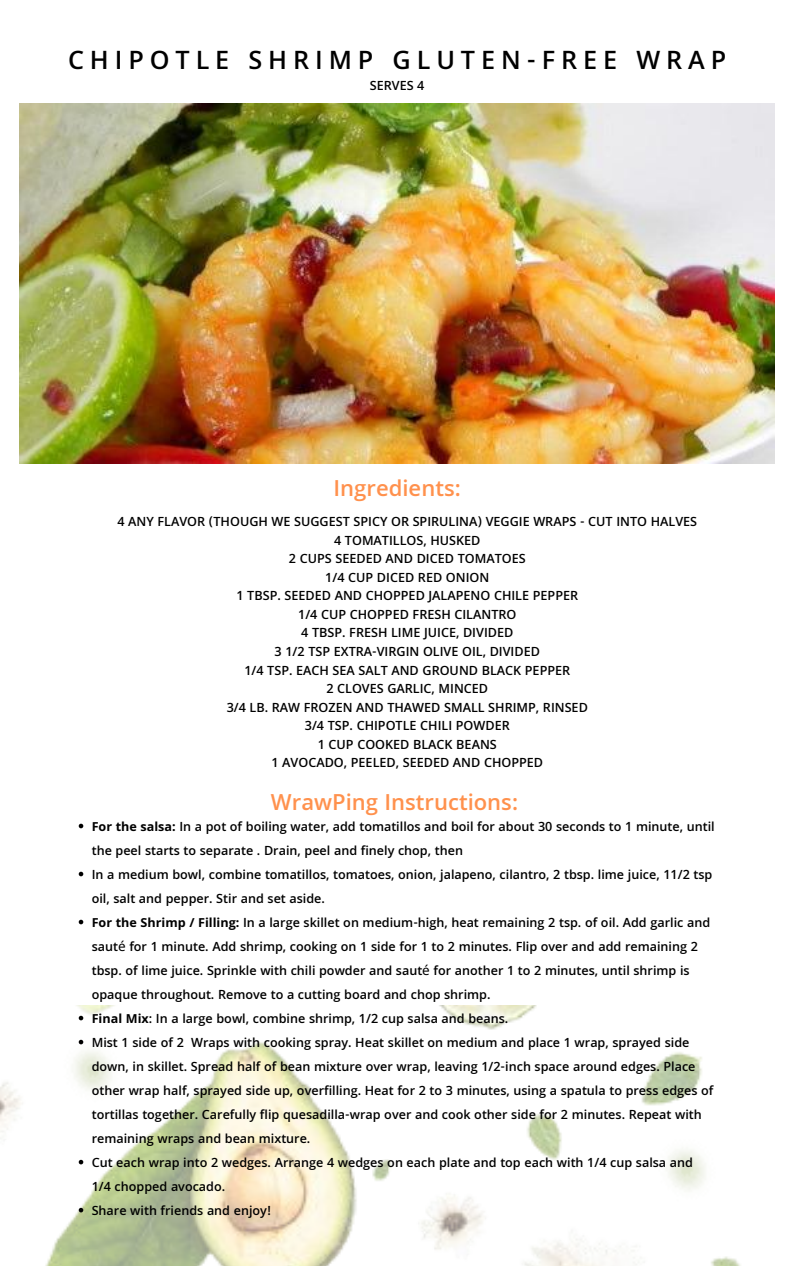
<style>
.page{position:relative;width:794px;height:1266px;background:#fff}
.page>*{position:absolute;margin:0;border:0;box-sizing:border-box;transform-origin:0 0}
.t1{font:600 27px "Khula";letter-spacing:.22em;color:#000}
.t2{font:600 23.62px "Khula";color:#ff914d}
.t3{font:600 13.5px/24px "Khula";color:#000}
.s1{font-weight:700}
.s2{font-family:"Noto Sans";font-weight:400}
</style>
<div class="page">
<img style="left:19px;top:104px;width:755px;height:359px">
<img style="left:0;top:1005px;width:741px;height:261px">
<svg style="left:79px;top:823px;width:4px;height:5px"></svg>
<svg style="left:79px;top:871px;width:4px;height:5px"></svg>
<svg style="left:79px;top:919px;width:4px;height:5px"></svg>
<svg style="left:79px;top:1015px;width:4px;height:5px"></svg>
<svg style="left:79px;top:1039px;width:4px;height:5px"></svg>
<svg style="left:79px;top:1159px;width:4px;height:5px"></svg>
<svg style="left:79px;top:1207px;width:4px;height:5px"></svg>
<h1 class="t1" style="left:68px;top:43px;width:659px">CHIPOTLE SHRIMP GLUTEN-FREE WRAP</h1>
<p class="t3" style="left:369px;top:73px;width:56px">SERVES 4</p>
<h2 class="t2" style="left:333px;top:474px;width:129px">Ingredients:</h2>
<p class="t3" style="left:117px;top:512px;width:581px;line-height:18.6px;text-align:center">4 ANY FLAVOR (THOUGH WE SUGGEST SPICY OR SPIRULINA) VEGGIE WRAPS - CUT INTO HALVES 4 TOMATILLOS, HUSKED<br>2 CUPS SEEDED AND DICED TOMATOES<br>1/4 CUP DICED RED ONION<br>1 TBSP. SEEDED AND CHOPPED JALAPENO CHILE PEPPER<br>1/4 CUP CHOPPED FRESH CILANTRO<br>4 TBSP. FRESH LIME JUICE, DIVIDED<br>3 1/2 TSP EXTRA-VIRGIN OLIVE OIL, DIVIDED<br>1/4 TSP. EACH SEA SALT AND GROUND BLACK PEPPER<br>2 CLOVES GARLIC, MINCED<br>3/4 LB. RAW FROZEN AND THAWED SMALL SHRIMP, RINSED<br>3/4 TSP. CHIPOTLE CHILI POWDER<br>1 CUP COOKED BLACK BEANS<br>1 AVOCADO, PEELED, SEEDED AND CHOPPED</p>
<h2 class="t2" style="left:271px;top:788px;width:248px">WrawPing Instructions:</h2>
<p class="t3" style="left:92px;top:814px;width:624px"><span class="s1">For the salsa:</span> In a pot of boiling water, add tomatillos and boil for about 30 seconds to 1 minute, until the peel starts to separate . Drain, peel and finely chop, then<br>In a medium bowl, combine tomatillos, tomatoes, onion, jalapeno, cilantro, 2 tbsp. lime juice, 11/2 tsp oil, salt and pepper. Stir and set aside.<br><span class="s1">For the Shrimp / Filling:</span> In a large skillet on medium-high, heat remaining 2 tsp. of oil. Add garlic and saut<span class="s2">é</span> for 1 minute. Add shrimp, cooking on 1 side for 1 to 2 minutes. Flip over and add remaining 2 tbsp. of lime juice. Sprinkle with chili powder and saut<span class="s2">é</span> for another 1 to 2 minutes, until shrimp is opaque throughout. Remove to a cutting board and chop shrimp.<br><span class="s1">Final Mix</span>: In a large bowl, combine shrimp, 1/2 cup salsa and beans.<br>Mist 1 side of 2 Wraps with cooking spray. Heat skillet on medium and place 1 wrap, sprayed side down, in skillet. Spread half of bean mixture over wrap, leaving 1/2-inch space around edges. Place other wrap half, sprayed side up, overfilling. Heat for 2 to 3 minutes, using a spatula to press edges of tortillas together. Carefully flip quesadilla-wrap over and cook other side for 2 minutes. Repeat with remaining wraps and bean mixture.<br>Cut each wrap into 2 wedges. Arrange 4 wedges on each plate and top each with 1/4 cup salsa and 1/4 chopped avocado.<br>Share with friends and enjoy!</p>
</div>
